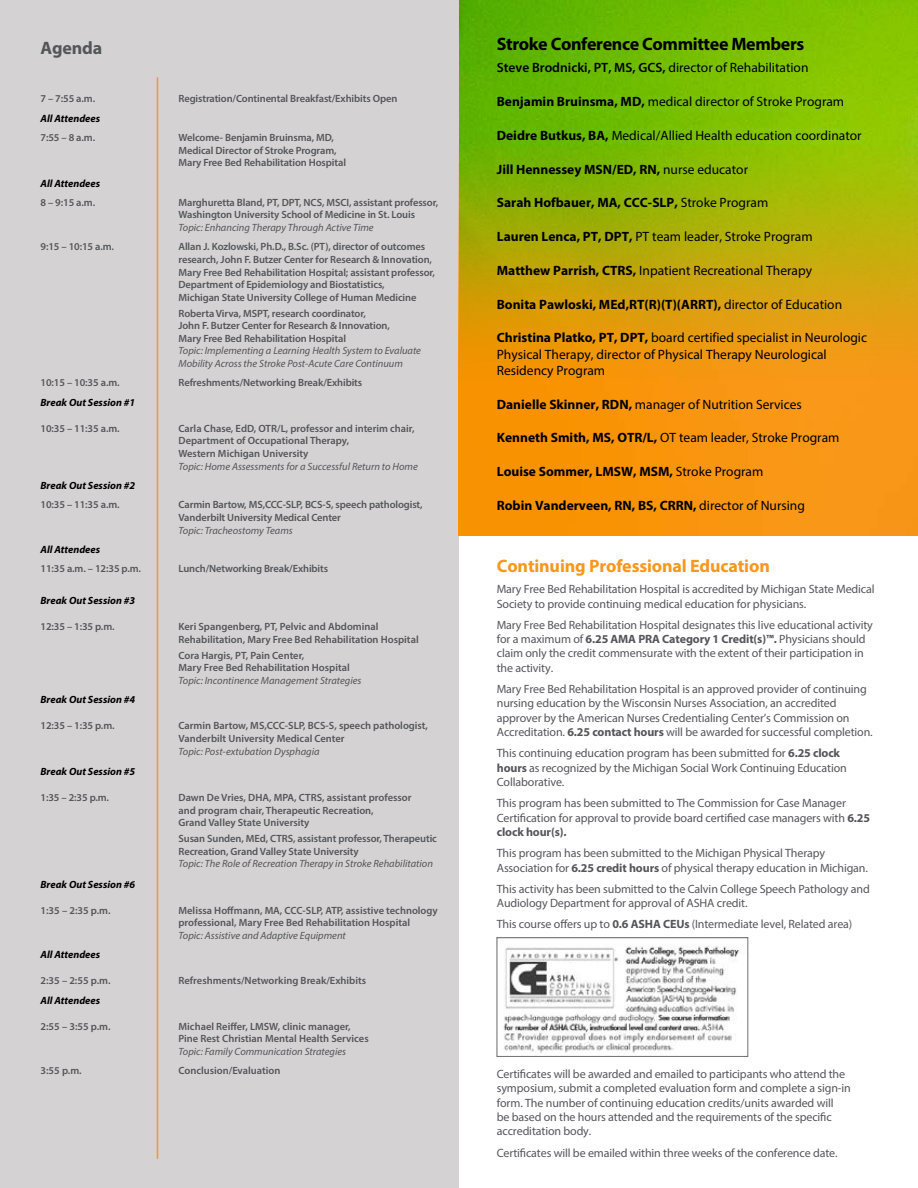
<style>
.page{position:relative;width:918px;height:1188px;background:#fff}
.page>*{position:absolute;margin:0;border:0;box-sizing:border-box;transform-origin:0 0}
.t1{font:700 18px "Myriad Pro";letter-spacing:-.02em;color:#000}
.t2{font:700 18px "Myriad Pro";letter-spacing:-.01em;color:#f8971d}
.t3{font:700 18px "Myriad Pro";letter-spacing:-.01em;color:#55565a}
.t4{font:13.5px/16.2px "Myriad Pro";color:#000}
.t5{font:700 13.5px "Myriad Pro";color:#000}
.t6{font:600 13.5px "Myriad Pro";color:#000}
.t7{font:12px/14.4px "Myriad Pro";letter-spacing:-.01em;color:#55565a}
.t8{font:600 10.5px/12.6px "Myriad Pro";letter-spacing:-.01em;color:#55565a}
.t9{font:italic 10.5px/12.6px "Myriad Pro";color:#55565a}
.t10{font:italic 700 10.5px "Myriad Pro";color:#000}
.s1{font-weight:400}
.s2{font-weight:700}
</style>
<div class="page">
<img style="left:459px;top:0;width:459px;height:147px">
<div style="left:0;top:0;width:459px;height:1188px;background:#d4d2d2"></div>
<hr style="left:157px;top:77px;width:1px;height:1082px;background:#f8991d">
<img style="left:459px;top:147px;width:459px;height:389px">
<img style="left:503px;top:946px;width:238px;height:107px">
<div style="left:497px;top:938px;width:251px;height:119px;border:1px solid #6f7070"></div>
<h1 class="t3" style="left:40px;top:36px;width:63px">Agenda</h1>
<p class="t8" style="left:40px;top:92px;width:56px">7 – 7:55 a.m.</p>
<p class="t8" style="left:179px;top:92px;width:220px">Registration/Continental Breakfast/Exhibits Open</p>
<p class="t10" style="left:40px;top:111px;width:61px">All Attendees</p>
<p class="t8" style="left:40px;top:131px;width:56px">7:55 – 8 a.m.</p>
<p class="t8" style="left:179px;top:131px;width:169px">Welcome- Benjamin Bruinsma, MD,<br>Medical Director of Stroke Program,<br>Mary Free Bed Rehabilitation Hospital</p>
<p class="t10" style="left:41px;top:176px;width:61px">All Attendees</p>
<p class="t8" style="left:41px;top:196px;width:56px">8 – 9:15 a.m.</p>
<p class="t8" style="left:179px;top:196px;width:261px">Marghuretta Bland, PT, DPT, NCS, MSCI, assistant professor,<br>Washington University School of Medicine in St. Louis</p>
<p class="t9" style="left:179px;top:221px;width:197px">Topic: Enhancing Therapy Through Active Time</p>
<p class="t8" style="left:41px;top:240px;width:75px">9:15 – 10:15 a.m.</p>
<p class="t8" style="left:179px;top:240px;width:258px">Allan J. Kozlowski, Ph.D., B.Sc. (PT), director of outcomes research, John F. Butzer Center for Research &amp; Innovation, Mary Free Bed Rehabilitation Hospital; assistant professor, Department of Epidemiology and Biostatistics,<br>Michigan State University College of Human Medicine</p>
<p class="t8" style="left:179px;top:307px;width:213px">Roberta Virva, MSPT, research coordinator,<br>John F. Butzer Center for Research &amp; Innovation,<br>Mary Free Bed Rehabilitation Hospital</p>
<p class="t9" style="left:179px;top:344px;width:244px">Topic: Implementing a Learning Health System to Evaluate<br>Mobility Across the Stroke Post-Acute Care Continuum</p>
<p class="t8" style="left:41px;top:376px;width:81px">10:15 – 10:35 a.m.</p>
<p class="t8" style="left:179px;top:376px;width:185px">Refreshments/Networking Break/Exhibits</p>
<p class="t10" style="left:41px;top:395px;width:96px">Break Out Session #1</p>
<p class="t8" style="left:41px;top:422px;width:81px">10:35 – 11:35 a.m.</p>
<p class="t8" style="left:179px;top:422px;width:238px">Carla Chase, EdD, OTR/L, professor and interim chair,<br>Department of Occupational Therapy,<br>Western Michigan University</p>
<p class="t9" style="left:179px;top:460px;width:241px">Topic: Home Assessments for a Successful Return to Home</p>
<p class="t10" style="left:41px;top:479px;width:96px">Break Out Session #2</p>
<p class="t8" style="left:41px;top:498px;width:81px">10:35 – 11:35 a.m.</p>
<p class="t8" style="left:179px;top:498px;width:246px">Carmin Bartow, MS,CCC-SLP, BCS-S, speech pathologist,<br>Vanderbilt University Medical Center</p>
<p class="t9" style="left:179px;top:524px;width:116px">Topic: Tracheostomy Teams</p>
<p class="t10" style="left:41px;top:543px;width:61px">All Attendees</p>
<p class="t8" style="left:41px;top:562px;width:102px">11:35 a.m. – 12:35 p.m.</p>
<p class="t8" style="left:179px;top:562px;width:151px">Lunch/Networking Break/Exhibits</p>
<p class="t10" style="left:41px;top:594px;width:96px">Break Out Session #3</p>
<p class="t8" style="left:41px;top:620px;width:76px">12:35 – 1:35 p.m.</p>
<p class="t8" style="left:179px;top:620px;width:242px">Keri Spangenberg, PT, Pelvic and Abdominal<br>Rehabilitation, Mary Free Bed Rehabilitation Hospital</p>
<p class="t8" style="left:179px;top:649px;width:173px">Cora Hargis, PT, Pain Center,<br>Mary Free Bed Rehabilitation Hospital</p>
<p class="t9" style="left:179px;top:674px;width:184px">Topic: Incontinence Management Strategies</p>
<p class="t10" style="left:41px;top:693px;width:96px">Break Out Session #4</p>
<p class="t8" style="left:41px;top:719px;width:76px">12:35 – 1:35 p.m.</p>
<p class="t8" style="left:179px;top:719px;width:251px">Carmin Bartow, MS,CCC-SLP, BCS-S, speech pathologist,<br>Vanderbilt University Medical Center</p>
<p class="t9" style="left:179px;top:745px;width:143px">Topic: Post-extubation Dysphagia</p>
<p class="t10" style="left:41px;top:765px;width:96px">Break Out Session #5</p>
<p class="t8" style="left:41px;top:791px;width:70px">1:35 – 2:35 p.m.</p>
<p class="t8" style="left:179px;top:791px;width:235px">Dawn De Vries, DHA, MPA, CTRS, assistant professor and program chair, Therapeutic Recreation,<br>Grand Valley State University</p>
<p class="t8" style="left:179px;top:832px;width:260px">Susan Sunden, MEd, CTRS, assistant professor, Therapeutic<br>Recreation, Grand Valley State University</p>
<p class="t9" style="left:179px;top:857px;width:256px">Topic: The Role of Recreation Therapy in Stroke Rehabilitation</p>
<p class="t10" style="left:41px;top:877px;width:96px">Break Out Session #6</p>
<p class="t8" style="left:41px;top:904px;width:72px">1:35 – 2:35 p.m.</p>
<p class="t8" style="left:179px;top:904px;width:261px">Melissa Hoffmann, MA, CCC-SLP, ATP, assistive technology professional, Mary Free Bed Rehabilitation Hospital</p>
<p class="t9" style="left:179px;top:929px;width:169px">Topic: Assistive and Adaptive Equipment</p>
<p class="t10" style="left:41px;top:948px;width:61px">All Attendees</p>
<p class="t8" style="left:41px;top:974px;width:72px">2:35 – 2:55 p.m.</p>
<p class="t8" style="left:179px;top:974px;width:189px">Refreshments/Networking Break/Exhibits</p>
<p class="t10" style="left:41px;top:993px;width:61px">All Attendees</p>
<p class="t8" style="left:41px;top:1020px;width:72px">2:55 – 3:55 p.m.</p>
<p class="t8" style="left:179px;top:1020px;width:192px">Michael Reiffer, LMSW, clinic manager,<br>Pine Rest Christian Mental Health Services</p>
<p class="t9" style="left:179px;top:1045px;width:169px">Topic: Family Communication Strategies</p>
<p class="t8" style="left:41px;top:1064px;width:43px">3:55 p.m.</p>
<p class="t8" style="left:179px;top:1064px;width:104px">Conclusion/Evaluation</p>
<h1 class="t1" style="left:497px;top:32px;width:309px">Stroke Conference Committee Members</h1>
<p class="t6" style="left:497px;top:59px;width:313px">Steve Brodnicki, PT, MS, GCS, <span class="s1">director of Rehabilitation</span></p>
<p class="t4" style="left:497px;top:93px;width:349px"><span class="s2">Benjamin Bruinsma, MD,</span> medical director of Stroke Program</p>
<p class="t4" style="left:497px;top:127px;width:366px"><span class="s2">Deidre Butkus, BA,</span> Medical/Allied Health education coordinator</p>
<p class="t5" style="left:497px;top:160px;width:253px">Jill Hennessey MSN/ED, RN, <span class="s1">nurse educator</span></p>
<p class="t5" style="left:497px;top:194px;width:273px">Sarah Hofbauer, MA, CCC-SLP, <span class="s1">Stroke Program</span></p>
<p class="t4" style="left:497px;top:228px;width:317px"><span class="s2">Lauren Lenca, PT, DPT,</span> PT team leader, Stroke Program</p>
<p class="t4" style="left:497px;top:262px;width:317px"><span class="s2">Matthew Parrish, CTRS,</span> Inpatient Recreational Therapy</p>
<p class="t5" style="left:497px;top:295px;width:347px">Bonita Pawloski, MEd,RT(R)(T)(ARRT), <span class="s1">director of Education</span></p>
<p class="t4" style="left:497px;top:330px;width:372px"><span class="s2">Christina Platko, PT, DPT,</span> board certified specialist in Neurologic<br>Physical Therapy, director of Physical Therapy Neurological<br>Residency Program</p>
<p class="t4" style="left:497px;top:396px;width:307px"><span class="s2">Danielle Skinner, RDN,</span> manager of Nutrition Services</p>
<p class="t4" style="left:497px;top:430px;width:344px"><span class="s2">Kenneth Smith, MS, OTR/L,</span> OT team leader, Stroke Program</p>
<p class="t5" style="left:497px;top:463px;width:268px">Louise Sommer, LMSW, MSM, <span class="s1">Stroke Program</span></p>
<p class="t5" style="left:497px;top:496px;width:310px">Robin Vanderveen, RN, BS, CRRN, <span class="s1">director of Nursing</span></p>
<h1 class="t2" style="left:497px;top:554px;width:275px">Continuing Professional Education</h1>
<p class="t7" style="left:497px;top:582px;width:379px">Mary Free Bed Rehabilitation Hospital is accredited by Michigan State Medical<br>Society to provide continuing medical education for physicians.</p>
<p class="t7" style="left:497px;top:617px;width:378px">Mary Free Bed Rehabilitation Hospital designates this live educational activity for a maximum of <span class="s2">6.25 AMA PRA Category 1 Credit(s)™.</span> Physicians should claim only the credit commensurate with the extent of their participation in the activity.</p>
<p class="t7" style="left:497px;top:682px;width:377px">Mary Free Bed Rehabilitation Hospital is an approved provider of continuing nursing education by the Wisconsin Nurses Association, an accredited approver by the American Nurses Credentialing Center’s Commission on Accreditation. <span class="s2">6.25 contact hours</span> will be awarded for successful completion.</p>
<p class="t7" style="left:497px;top:746px;width:352px">This continuing education program has been submitted for <span class="s2">6.25 clock hours</span> as recognized by the Michigan Social Work Continuing Education<br>Collaborative.</p>
<p class="t7" style="left:497px;top:796px;width:375px">This program has been submitted to The Commission for Case Manager<br>Certification for approval to provide board certified case managers with <span class="s2">6.25 clock hour(s).</span></p>
<p class="t7" style="left:497px;top:846px;width:373px">This program has been submitted to the Michigan Physical Therapy<br>Association for <span class="s2">6.25 credit hours</span> of physical therapy education in Michigan.</p>
<p class="t7" style="left:497px;top:881px;width:375px">This activity has been submitted to the Calvin College Speech Pathology and<br>Audiology Department for approval of ASHA credit.</p>
<p class="t7" style="left:497px;top:917px;width:357px">This course offers up to <span class="s2">0.6 ASHA CEUs</span> (Intermediate level, Related area)</p>
<p class="t7" style="left:497px;top:1066px;width:356px">Certificates will be awarded and emailed to participants who attend the symposium, submit a completed evaluation form and complete a sign-in form. The number of continuing education credits/units awarded will<br>be based on the hours attended and the requirements of the specific accreditation body.</p>
<p class="t7" style="left:497px;top:1145px;width:342px">Certificates will be emailed within three weeks of the conference date.</p>
</div>
